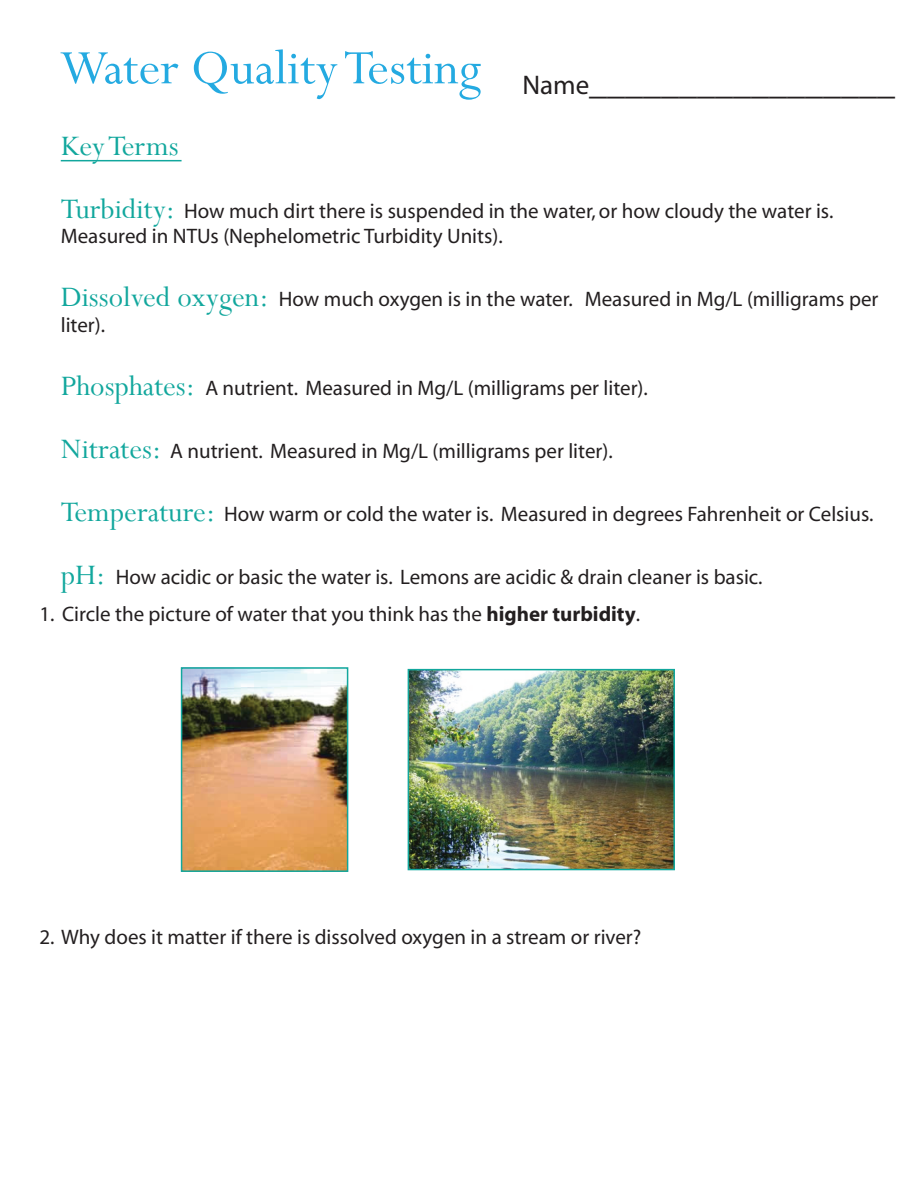
<style>
.page{position:relative;width:918px;height:1188px;background:#fff}
.page>*{position:absolute;margin:0;border:0;box-sizing:border-box;transform-origin:0 0}
.t1{font:54px "Perpetua";color:#24aae1}
.t2{font:36px "Myriad";color:#231f20}
.t3{font:31.5px "Perpetua";letter-spacing:-.005em;color:#12a79d}
.t4{font:21px/25.2px "Myriad";color:#231f20}
.s1{font-family:"Perpetua";font-size:31.5px;color:#12a79d}
.s2{font-size:27px}
.s3{font-weight:700}
</style>
<div class="page">
<img style="left:411px;top:672px;width:261px;height:195px">
<img style="left:184px;top:670px;width:161px;height:199px">
<hr style="left:61px;top:160px;width:121px;height:1px;background:#12a79d">
<div style="left:181px;top:667px;width:167px;height:205px;border:2px solid #12a79d"></div>
<div style="left:408px;top:669px;width:267px;height:201px;border:2px solid #12a79d"></div>
<p class="t1" style="left:59px;top:34px;width:423px">Water Quality Testing</p>
<p class="t3" style="left:61px;top:126px;width:120px">Key Terms</p>
<p class="t4" style="left:61px;top:200px;width:774px"><span class="s1">Turbidity:</span> How much dirt there is suspended in the water, or how cloudy the water is.<br>Measured in NTUs (Nephelometric Turbidity Units).</p>
<p class="t4" style="left:61px;top:288px;width:819px"><span class="s1">Dissolved oxygen:</span> How much oxygen is in the water. Measured in Mg/L (milligrams per liter).</p>
<p class="t2" style="left:522px;top:64px;width:374px"><span class="s2">Name</span>_________________</p>
<p class="t4" style="left:61px;top:376px;width:589px"><span class="s1">Phosphates:</span> A nutrient. Measured in Mg/L (milligrams per liter).</p>
<p class="t4" style="left:61px;top:439px;width:553px"><span class="s1">Nitrates:</span> A nutrient. Measured in Mg/L (milligrams per liter).</p>
<p class="t4" style="left:61px;top:502px;width:814px"><span class="s1">Temperature:</span> How warm or cold the water is. Measured in degrees Fahrenheit or Celsius.</p>
<p class="t4" style="left:61px;top:565px;width:703px"><span class="s1">pH:</span> How acidic or basic the water is. Lemons are acidic &amp; drain cleaner is basic.</p>
<p class="t4" style="left:40px;top:602px;width:602px">1. Circle the picture of water that you think has the <span class="s3">higher turbidity</span>.</p>
<p class="t4" style="left:40px;top:926px;width:603px">2. Why does it matter if there is dissolved oxygen in a stream or river?</p>
</div>
